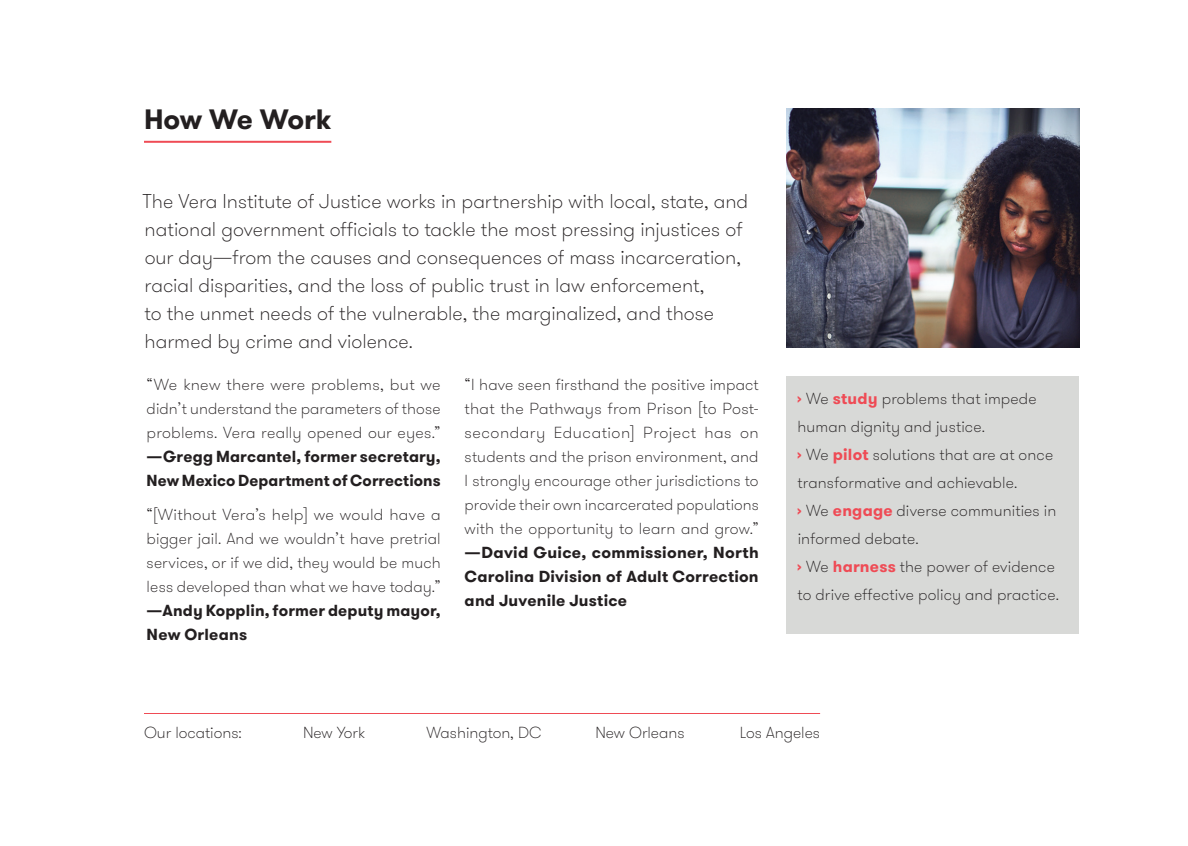
<style>
.page{position:relative;width:1188px;height:846px;background:#fff}
.page>*{position:absolute;margin:0;border:0;box-sizing:border-box;transform-origin:0 0}
.t1{font:700 28px "GT Walsheim";letter-spacing:-.005em;color:#231f20}
.t2{font:100 20px/28px "GT Walsheim";color:#231f20}
.t3{font:100 16px/24px "GT Walsheim";letter-spacing:.005em;color:#231f20;text-align:justify}
.t4{font:700 16px/24px "GT Walsheim";letter-spacing:.01em;color:#231f20}
.s1{font-weight:700;color:#ef4b55}
</style>
<div class="page">
<hr style="left:144px;top:141px;width:187px;height:2px;background:#ef4b55">
<img style="left:787px;top:108px;width:293px;height:240px">
<hr style="left:144px;top:713px;width:676px;height:1px;background:#ef4b55">
<div style="left:787px;top:376px;width:292px;height:258px;background:#d8d9d7"></div>
<h1 class="t1" style="left:144px;top:101px;width:189px">How We Work</h1>
<p class="t2" style="left:143px;top:188px;width:607px">The Vera Institute of Justice works in partnership with local, state, and national government officials to tackle the most pressing injustices of our day—from the causes and consequences of mass incarceration, racial disparities, and the loss of public trust in law enforcement,<br>to the unmet needs of the vulnerable, the marginalized, and those harmed by crime and violence.</p>
<p class="t3" style="left:147px;top:373px;width:296px">“We knew there were problems, but we didn’t understand the parameters of those problems. Vera really opened our eyes.”</p>
<p class="t4" style="left:147px;top:445px;width:296px">—Gregg Marcantel, former secretary,<br>New Mexico Department of Corrections</p>
<p class="t3" style="left:147px;top:503px;width:296px">“[Without Vera’s help] we would have a bigger jail. And we wouldn’t have pretrial services, or if we did, they would be much less developed than what we have today.”</p>
<p class="t4" style="left:147px;top:599px;width:296px">—Andy Kopplin, former deputy mayor,<br>New Orleans</p>
<p class="t3" style="left:465px;top:373px;width:296px">“I have seen firsthand the positive impact that the Pathways from Prison [to Post&shy;secondary Education] Project has on students and the prison environment, and I strongly encourage other jurisdictions to provide their own incarcerated populations with the opportunity to learn and grow.”</p>
<p class="t4" style="left:465px;top:541px;width:296px;text-align:justify">—David Guice, commissioner, North Carolina Division of Adult Correction and Juvenile Justice</p>
<p class="t3" style="left:797px;top:385px;width:263px;line-height:28px;text-align:left"><span class="s1">›</span> We <span class="s1">study</span> problems that impede human dignity and justice.<br><span class="s1">›</span> We <span class="s1">pilot</span> solutions that are at once transformative and achievable.<br><span class="s1">›</span> We <span class="s1">engage</span> diverse communities in informed debate.<br><span class="s1">›</span> We <span class="s1">harness</span> the power of evidence to drive effective policy and practice.</p>
<p class="t3" style="left:144px;top:721px;width:99px">Our locations:</p>
<p class="t3" style="left:303px;top:721px;width:63px">New York</p>
<p class="t3" style="left:427px;top:721px;width:116px">Washington, DC</p>
<p class="t3" style="left:595px;top:721px;width:91px">New Orleans</p>
<p class="t3" style="left:740px;top:721px;width:82px">Los Angeles</p>
</div>
